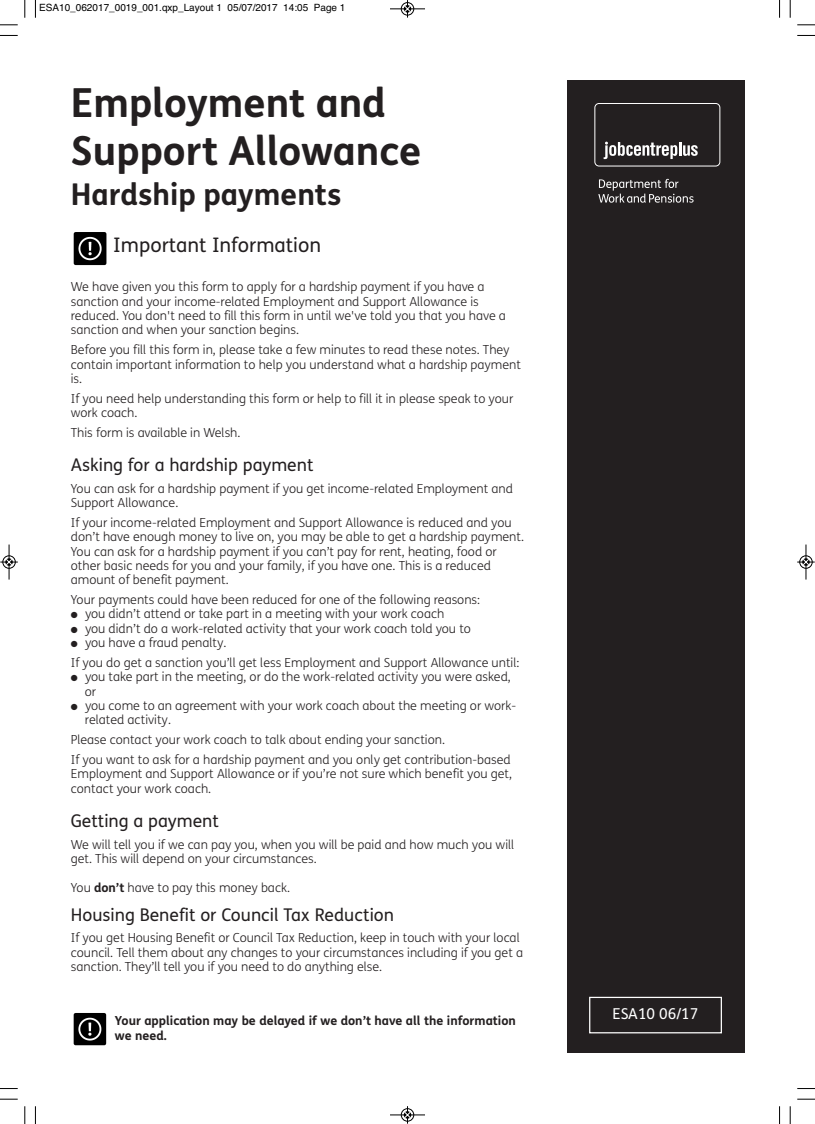
<style>
.page{position:relative;width:815px;height:1124px;background:#fff}
.page>*{position:absolute;margin:0;border:0;box-sizing:border-box;transform-origin:0 0}
.t1{font:700 40px/48px "FS Me";color:#231f20}
.t2{font:700 30px "FS Me";color:#231f20}
.t3{font:20px "FS Me";color:#231f20}
.t4{font:17.5px "FS Me";color:#231f20}
.t5{font:15px "FS Me";color:#fff}
.t6{font:300 12.5px/14.4px "FS Me";color:#231f20}
.t7{font:700 12.5px/15px "FS Me";color:#231f20}
.t8{font:10px "Helvetica";color:#000}
.s1{font-weight:700}
</style>
<div class="page">
<div style="left:567px;top:80px;width:177px;height:972px;background:#231f20"></div>
<div style="left:589px;top:996px;width:133px;height:37px;border:1px solid #fff"></div>
<img style="left:73px;top:232px;width:34px;height:34px">
<img style="left:73px;top:1013px;width:34px;height:33px">
<div style="left:595px;top:103px;width:125px;height:63px;border:1px solid #fff;border-radius:4px"></div>
<svg style="left:604px;top:142px;width:94px;height:17px"></svg>
<svg style="left:598px;top:179px;width:96px;height:24px"></svg>
<svg style="left:35px;top:0;width:1px;height:18px"></svg>
<svg style="left:0;top:35px;width:18px;height:1px"></svg>
<svg style="left:779px;top:0;width:1px;height:18px"></svg>
<svg style="left:797px;top:35px;width:18px;height:1px"></svg>
<svg style="left:35px;top:1106px;width:1px;height:17px"></svg>
<svg style="left:0;top:1088px;width:18px;height:1px"></svg>
<svg style="left:779px;top:1106px;width:1px;height:17px"></svg>
<svg style="left:797px;top:1088px;width:18px;height:1px"></svg>
<svg style="left:24px;top:0;width:2px;height:18px"></svg>
<svg style="left:0;top:24px;width:18px;height:2px"></svg>
<svg style="left:790px;top:0;width:1px;height:18px"></svg>
<svg style="left:797px;top:24px;width:18px;height:2px"></svg>
<svg style="left:24px;top:1106px;width:2px;height:17px"></svg>
<svg style="left:0;top:1098px;width:18px;height:1px"></svg>
<svg style="left:790px;top:1106px;width:1px;height:17px"></svg>
<svg style="left:797px;top:1098px;width:18px;height:1px"></svg>
<div style="left:401px;top:2px;width:13px;height:14px;border:1px solid #fff;border-radius:50%"></div>
<hr style="left:390px;top:9px;width:35px;height:1px;background:#000">
<div style="left:401px;top:2px;width:13px;height:13px;border:1px solid #000;border-radius:50%"></div>
<svg style="left:404px;top:0;width:7px;height:18px"></svg>
<hr style="left:390px;top:1114px;width:35px;height:1px;background:#000">
<div style="left:401px;top:1108px;width:13px;height:13px;border:1px solid #000;border-radius:50%"></div>
<svg style="left:404px;top:1106px;width:7px;height:17px"></svg>
<div style="left:2px;top:555px;width:14px;height:13px;border:1px solid #fff;border-radius:50%"></div>
<hr style="left:9px;top:544px;width:1px;height:35px;background:#000">
<div style="left:3px;top:555px;width:12px;height:13px;border:1px solid #000;border-radius:50%"></div>
<svg style="left:0;top:558px;width:18px;height:7px"></svg>
<div style="left:799px;top:555px;width:14px;height:13px;border:1px solid #fff;border-radius:50%"></div>
<hr style="left:806px;top:544px;width:1px;height:35px;background:#000">
<div style="left:800px;top:555px;width:12px;height:13px;border:1px solid #000;border-radius:50%"></div>
<svg style="left:797px;top:558px;width:18px;height:7px"></svg>
<p class="t8" style="left:39px;top:2px;width:308px">ESA10_062017_0019_001.qxp_Layout 1 05/07/2017 14:05 Page 1</p>
<h1 class="t1" style="left:71px;top:83px;width:352px">Employment and<br>Support Allowance</h1>
<h2 class="t2" style="left:71px;top:184px;width:272px">Hardship payments</h2>
<h3 class="t3" style="left:113px;top:238px;width:209px">Important Information</h3>
<p class="t6" style="left:71px;top:281px;width:437px">We have given you this form to apply for a hardship payment if you have a sanction and your income-related Employment and Support Allowance is reduced. You don't need to fill this form in until we've told you that you have a sanction and when your sanction begins.</p>
<p class="t6" style="left:71px;top:344px;width:452px">Before you fill this form in, please take a few minutes to read these notes. They contain important information to help you understand what a hardship payment is.</p>
<p class="t6" style="left:71px;top:392px;width:444px">If you need help understanding this form or help to fill it in please speak to your work coach.</p>
<p class="t6" style="left:71px;top:426px;width:171px">This form is available in Welsh.</p>
<h3 class="t4" style="left:71px;top:458px;width:244px">Asking for a hardship payment</h3>
<p class="t6" style="left:71px;top:482px;width:444px">You can ask for a hardship payment if you get income-related Employment and<br>Support Allowance.</p>
<p class="t6" style="left:71px;top:516px;width:455px">If your income-related Employment and Support Allowance is reduced and you don’t have enough money to live on, you may be able to get a hardship payment.<br>You can ask for a hardship payment if you can’t pay for rent, heating, food or other basic needs for you and your family, if you have one. This is a reduced amount of benefit payment.</p>
<p class="t6" style="left:71px;top:593px;width:411px">Your payments could have been reduced for one of the following reasons:</p>
<p class="t6" style="left:71px;top:608px;width:375px">● you didn’t attend or take part in a meeting with your work coach</p>
<p class="t6" style="left:71px;top:622px;width:402px">● you didn’t do a work-related activity that your work coach told you to</p>
<p class="t6" style="left:71px;top:634px;width:450px;line-height:19.8px">● you have a fraud penalty.<br>If you do get a sanction you’ll get less Employment and Support Allowance until:</p>
<p class="t6" style="left:85px;top:671px;width:428px;text-indent:-14px">● you take part in the meeting, or do the work-related activity you were asked, or</p>
<p class="t6" style="left:85px;top:699px;width:433px;text-indent:-14px">● you come to an agreement with your work coach about the meeting or work&shy;related activity.</p>
<p class="t6" style="left:71px;top:731px;width:442px;line-height:19.8px">Please contact your work coach to talk about ending your sanction.<br>If you want to ask for a hardship payment and you only get contribution-based</p>
<p class="t6" style="left:71px;top:767px;width:443px">Employment and Support Allowance or if you’re not sure which benefit you get, contact your work coach.</p>
<h3 class="t4" style="left:71px;top:814px;width:149px">Getting a payment</h3>
<p class="t6" style="left:71px;top:838px;width:445px">We will tell you if we can pay you, when you will be paid and how much you will get. This will depend on your circumstances.</p>
<p class="t6" style="left:71px;top:881px;width:221px">You <span class="s1">don’t</span> have to pay this money back.</p>
<h3 class="t4" style="left:71px;top:908px;width:325px">Housing Benefit or Council Tax Reduction</h3>
<p class="t6" style="left:71px;top:932px;width:454px">If you get Housing Benefit or Council Tax Reduction, keep in touch with your local council. Tell them about any changes to your circumstances including if you get a sanction. They’ll tell you if you need to do anything else.</p>
<p class="t7" style="left:115px;top:1013px;width:402px">Your application may be delayed if we don’t have all the information we need.</p>
<p class="t5" style="left:613px;top:1007px;width:87px">ESA10 06/17</p>
</div>
